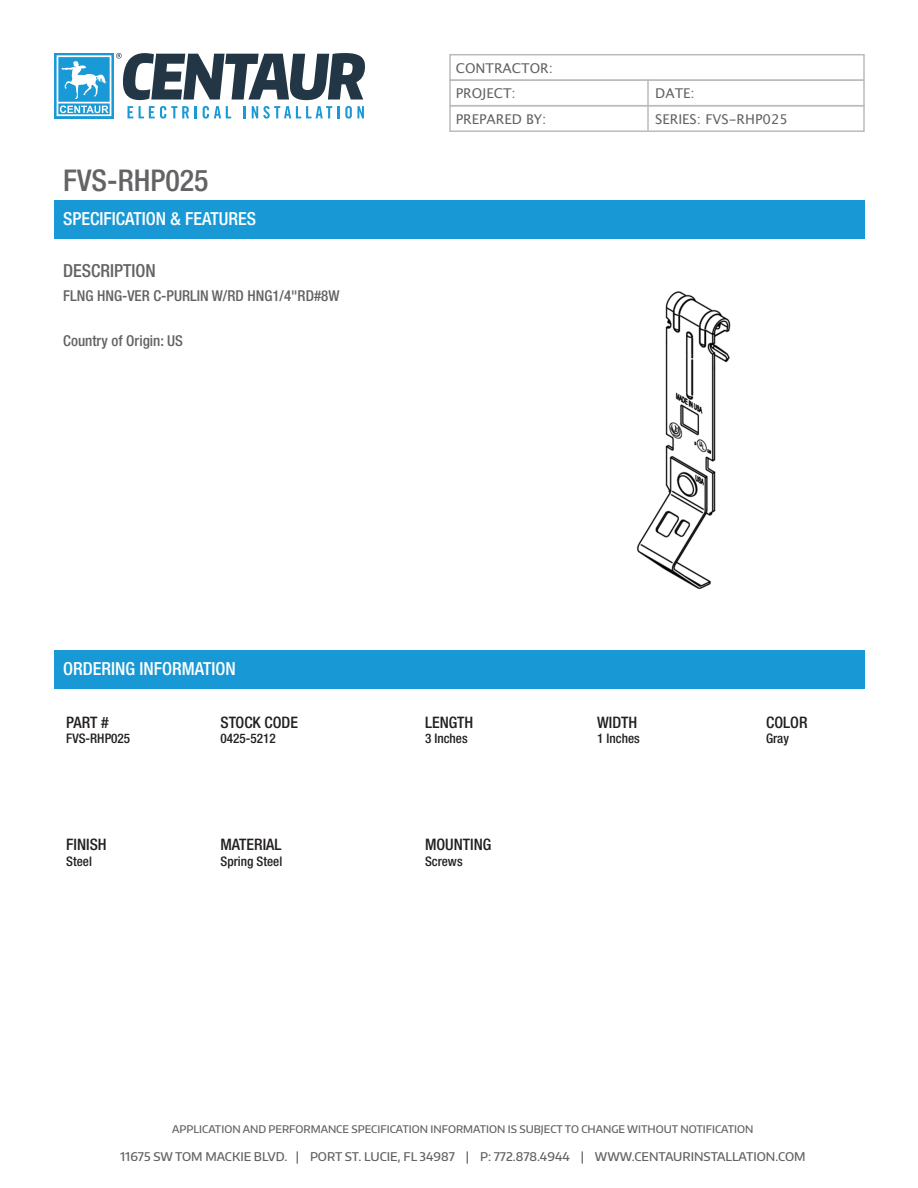
<style>
.page{position:relative;width:918px;height:1188px;background:#fff}
.page>*{position:absolute;margin:0;border:0;box-sizing:border-box;transform-origin:0 0}
.t1{font:500 condensed 30px "Helvetica Neue";color:#636366}
.t2{font:500 condensed 18px "Helvetica Neue";color:#fff}
.t3{font:500 condensed 18px "Helvetica Neue";color:#636366}
.t4{font:500 condensed 15.9px "Helvetica Neue";color:#231f20}
.t5{font:500 condensed 15px "Helvetica Neue";color:#636366}
.t6{font:13.5px "Lucida Grande";color:#636366}
.t7{font:500 condensed 13.2px "Helvetica Neue";color:#231f20}
.t8{font:500 12px "Encode Sans Normal";color:#636366}
.t9{font:500 10.5px "Encode Sans Normal";color:#636366}
</style>
<div class="page">
<svg style="left:54px;top:53px;width:3px;height:65px"></svg>
<svg style="left:57px;top:53px;width:308px;height:65px"></svg>
<div style="left:449px;top:54px;width:416px;height:27px;border:2px solid #babbbb"></div>
<div style="left:449px;top:79px;width:416px;height:27px;border:2px solid #babbbb"></div>
<hr style="left:647px;top:80px;width:2px;height:25px;background:#babbbb">
<div style="left:449px;top:105px;width:416px;height:27px;border:2px solid #babbbb"></div>
<hr style="left:647px;top:106px;width:2px;height:24px;background:#babbbb">
<div style="left:54px;top:200px;width:811px;height:39px;background:#1899d6"></div>
<div style="left:54px;top:650px;width:811px;height:39px;background:#1899d6"></div>
<img style="left:636px;top:292px;width:95px;height:297px">
<p class="t1" style="left:63px;top:163px;width:147px">FVS-RHP025</p>
<p class="t2" style="left:63px;top:208px;width:195px">SPECIFICATION &amp; FEATURES</p>
<p class="t3" style="left:63px;top:260px;width:94px">DESCRIPTION</p>
<p class="t5" style="left:63px;top:286px;width:278px">FLNG HNG-VER C-PURLIN W/RD HNG1/4"RD#8W</p>
<p class="t5" style="left:63px;top:331px;width:121px">Country of Origin: US</p>
<p class="t6" style="left:456px;top:60px;width:99px">CONTRACTOR:</p>
<p class="t6" style="left:456px;top:86px;width:62px">PROJECT:</p>
<p class="t6" style="left:655px;top:86px;width:41px">DATE:</p>
<p class="t6" style="left:456px;top:111px;width:92px">PREPARED BY:</p>
<p class="t6" style="left:655px;top:111px;width:134px">SERIES: FVS-RHP025</p>
<p class="t2" style="left:63px;top:658px;width:174px">ORDERING INFORMATION</p>
<p class="t4" style="left:66px;top:712px;width:44px">PART #</p>
<p class="t7" style="left:66px;top:731px;width:65px">FVS-RHP025</p>
<p class="t4" style="left:220px;top:712px;width:79px">STOCK CODE</p>
<p class="t7" style="left:220px;top:731px;width:57px">0425-5212</p>
<p class="t4" style="left:425px;top:712px;width:50px">LENGTH</p>
<p class="t7" style="left:425px;top:731px;width:44px">3 Inches</p>
<p class="t4" style="left:597px;top:712px;width:42px">WIDTH</p>
<p class="t7" style="left:597px;top:731px;width:44px">1 Inches</p>
<p class="t4" style="left:766px;top:712px;width:43px">COLOR</p>
<p class="t7" style="left:766px;top:731px;width:24px">Gray</p>
<p class="t4" style="left:66px;top:835px;width:42px">FINISH</p>
<p class="t7" style="left:66px;top:854px;width:27px">Steel</p>
<p class="t4" style="left:220px;top:835px;width:63px">MATERIAL</p>
<p class="t7" style="left:220px;top:854px;width:63px">Spring Steel</p>
<p class="t4" style="left:425px;top:835px;width:68px">MOUNTING</p>
<p class="t7" style="left:425px;top:854px;width:39px">Screws</p>
<p class="t9" style="left:172px;top:1122px;width:583px">APPLICATION AND PERFORMANCE SPECIFICATION INFORMATION IS SUBJECT TO CHANGE WITHOUT NOTIFICATION</p>
<p class="t8" style="left:120px;top:1149px;width:687px">11675 SW TOM MACKIE BLVD. | PORT ST. LUCIE, FL 34987 | P: 772.878.4944 | WWW.CENTAURINSTALLATION.COM</p>
</div>
